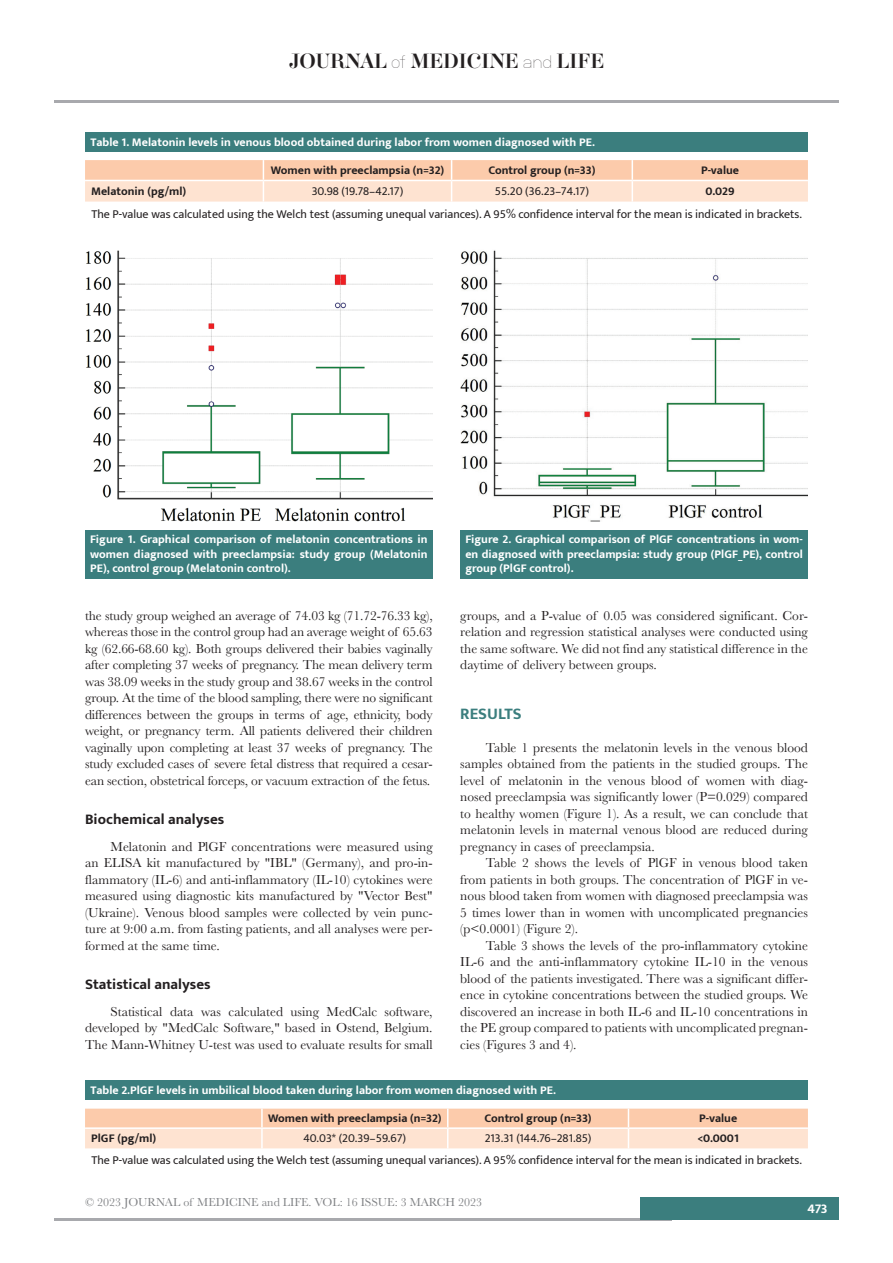
<style>
.page{position:relative;width:893px;height:1263px;background:#fff}
.page>*{position:absolute;margin:0;border:0;box-sizing:border-box;transform-origin:0 0}
.t1{font:18px "Aker Brygge Display";color:#231f20}
.t2{font:700 16.5px "Mukta";color:#3b7e7e}
.t3{font:700 15px "Mukta";color:#231f20}
.t4{font:13.5px/16.5px "Baskerville";color:#231f20;text-align:justify}
.t5{font:700 13.5px "Mukta";color:#fff}
.t6{font:700 12px/14.4px "Mukta";color:#fff;text-align:justify}
.t7{font:12px "Mukta";color:#231f20}
.t8{font:700 12px "Mukta";color:#231f20}
.t9{font:12px "Baskerville";color:#808285}
.s1{font-family:"Neubau Grotesk Lei"}
</style>
<div class="page">
<hr style="left:54px;top:1218px;width:618px;height:2px;background:#a8a9ad">
<div style="left:641px;top:1198px;width:198px;height:22px;background:#3b7e7e"></div>
<hr style="left:54px;top:100px;width:785px;height:2px;background:#a8a9ad">
<svg style="left:85px;top:160px;width:723px;height:42px;background:#fdd9c1"></svg>
<div style="left:85px;top:132px;width:723px;height:20px;background:#3b7e7e"></div>
<img style="left:86px;top:250px;width:347px;height:271px">
<div style="left:85px;top:530px;width:348px;height:49px;background:#3b7e7e"></div>
<div style="left:85px;top:1080px;width:723px;height:20px;background:#3b7e7e"></div>
<svg style="left:85px;top:1109px;width:723px;height:39px;background:#fdd8c1"></svg>
<div style="left:460px;top:530px;width:348px;height:49px;background:#3b7e7e"></div>
<img style="left:460px;top:250px;width:348px;height:271px">
<h1 class="t1" style="left:289px;top:49px;width:317px">JOURNAL <span class="s1">of</span> MEDICINE <span class="s1">and</span> LIFE</h1>
<p class="t6" style="left:90px;top:134px;width:506px">Table 1. Melatonin levels in venous blood obtained during labor from women diagnosed with PE.</p>
<p class="t8" style="left:271px;top:162px;width:175px">Women with preeclampsia (n=32)</p>
<p class="t8" style="left:488px;top:162px;width:108px">Control group (n=33)</p>
<p class="t8" style="left:701px;top:162px;width:40px">P-value</p>
<p class="t8" style="left:91px;top:184px;width:97px">Melatonin (pg/ml)</p>
<p class="t7" style="left:312px;top:184px;width:93px">30.98 (19.78–42.17)</p>
<p class="t7" style="left:495px;top:184px;width:96px">55.20 (36.23–74.17)</p>
<p class="t8" style="left:706px;top:184px;width:31px">0.029</p>
<p class="t7" style="left:91px;top:207px;width:712px">The P-value was calculated using the Welch test (assuming unequal variances). A 95% confidence interval for the mean is indicated in brackets.</p>
<p class="t6" style="left:90px;top:532px;width:339px">Figure 1. Graphical comparison of melatonin concentrations in women diagnosed with preeclampsia: study group (Melatonin PE), control group (Melatonin control).</p>
<p class="t4" style="left:85px;top:607px;width:349px">the study group weighed an average of 74.03 kg (71.72-76.33 kg), whereas those in the control group had an average weight of 65.63 kg (62.66-68.60 kg). Both groups delivered their babies vaginally after completing 37 weeks of pregnancy. The mean delivery term was 38.09 weeks in the study group and 38.67 weeks in the control group. At the time of the blood sampling, there were no significant differences between the groups in terms of age, ethnicity, body weight, or pregnancy term. All patients delivered their children vaginally upon completing at least 37 weeks of pregnancy. The study excluded cases of severe fetal distress that required a cesar&shy;ean section, obstetrical forceps, or vacuum extraction of the fetus.</p>
<p class="t3" style="left:85px;top:810px;width:141px">Biochemical analyses</p>
<p class="t4" style="left:85px;top:838px;width:349px;text-indent:26px">Melatonin and PlGF concentrations were measured using an ELISA kit manufactured by "IBL" (Germany), and pro-in&shy;flammatory (IL-6) and anti-inflammatory (IL-10) cytokines were measured using diagnostic kits manufactured by "Vector Best" (Ukraine). Venous blood samples were collected by vein punc&shy;ture at 9:00 a.m. from fasting patients, and all analyses were per&shy;formed at the same time.</p>
<p class="t3" style="left:85px;top:975px;width:127px">Statistical analyses</p>
<p class="t4" style="left:85px;top:1003px;width:349px;text-indent:26px">Statistical data was calculated using MedCalc software, developed by "MedCalc Software," based in Ostend, Belgium.<br>The Mann-Whitney U-test was used to evaluate results for small</p>
<p class="t6" style="left:465px;top:532px;width:339px">Figure 2. Graphical comparison of PlGF concentrations in wom&shy;en diagnosed with preeclampsia: study group (PlGF_PE), control group (PlGF control).</p>
<p class="t4" style="left:460px;top:607px;width:349px">groups, and a P-value of 0.05 was considered significant. Cor&shy;relation and regression statistical analyses were conducted using the same software. We did not find any statistical difference in the daytime of delivery between groups.</p>
<p class="t2" style="left:460px;top:703px;width:63px">RESULTS</p>
<p class="t4" style="left:460px;top:739px;width:349px;text-indent:26px">Table 1 presents the melatonin levels in the venous blood samples obtained from the patients in the studied groups. The level of melatonin in the venous blood of women with diag&shy;nosed preeclampsia was significantly lower (P=0.029) compared to healthy women (Figure 1). As a result, we can conclude that melatonin levels in maternal venous blood are reduced during pregnancy in cases of preeclampsia.</p>
<p class="t4" style="left:460px;top:855px;width:349px;text-indent:26px">Table 2 shows the levels of PlGF in venous blood taken from patients in both groups. The concentration of PlGF in ve&shy;nous blood taken from women with diagnosed preeclampsia was 5 times lower than in women with uncomplicated pregnancies (p&lt;0.0001) (Figure 2).</p>
<p class="t4" style="left:460px;top:937px;width:349px;text-indent:26px">Table 3 shows the levels of the pro-inflammatory cytokine IL-6 and the anti-inflammatory cytokine IL-10 in the venous blood of the patients investigated. There was a significant differ&shy;ence in cytokine concentrations between the studied groups. We discovered an increase in both IL-6 and IL-10 concentrations in the PE group compared to patients with uncomplicated pregnan&shy;cies (Figures 3 and 4).</p>
<p class="t6" style="left:90px;top:1083px;width:467px">Table 2.PlGF levels in umbilical blood taken during labor from women diagnosed with PE.</p>
<p class="t8" style="left:268px;top:1111px;width:175px">Women with preeclampsia (n=32)</p>
<p class="t8" style="left:485px;top:1111px;width:108px">Control group (n=33)</p>
<p class="t8" style="left:699px;top:1111px;width:40px">P-value</p>
<p class="t8" style="left:91px;top:1131px;width:67px">PlGF (pg/ml)</p>
<p class="t7" style="left:304px;top:1131px;width:104px">40.03* (20.39–59.67)</p>
<p class="t7" style="left:485px;top:1131px;width:108px">213.31 (144.76–281.85)</p>
<p class="t8" style="left:697px;top:1131px;width:43px">&lt;0.0001</p>
<p class="t7" style="left:91px;top:1153px;width:712px">The P-value was calculated using the Welch test (assuming unequal variances). A 95% confidence interval for the mean is indicated in brackets.</p>
<p class="t9" style="left:85px;top:1195px;width:398px">© 2023 JOURNAL of MEDICINE and LIFE. VOL: 16 ISSUE: 3 MARCH 2023</p>
<p class="t5" style="left:807px;top:1200px;width:22px">473</p>
</div>
